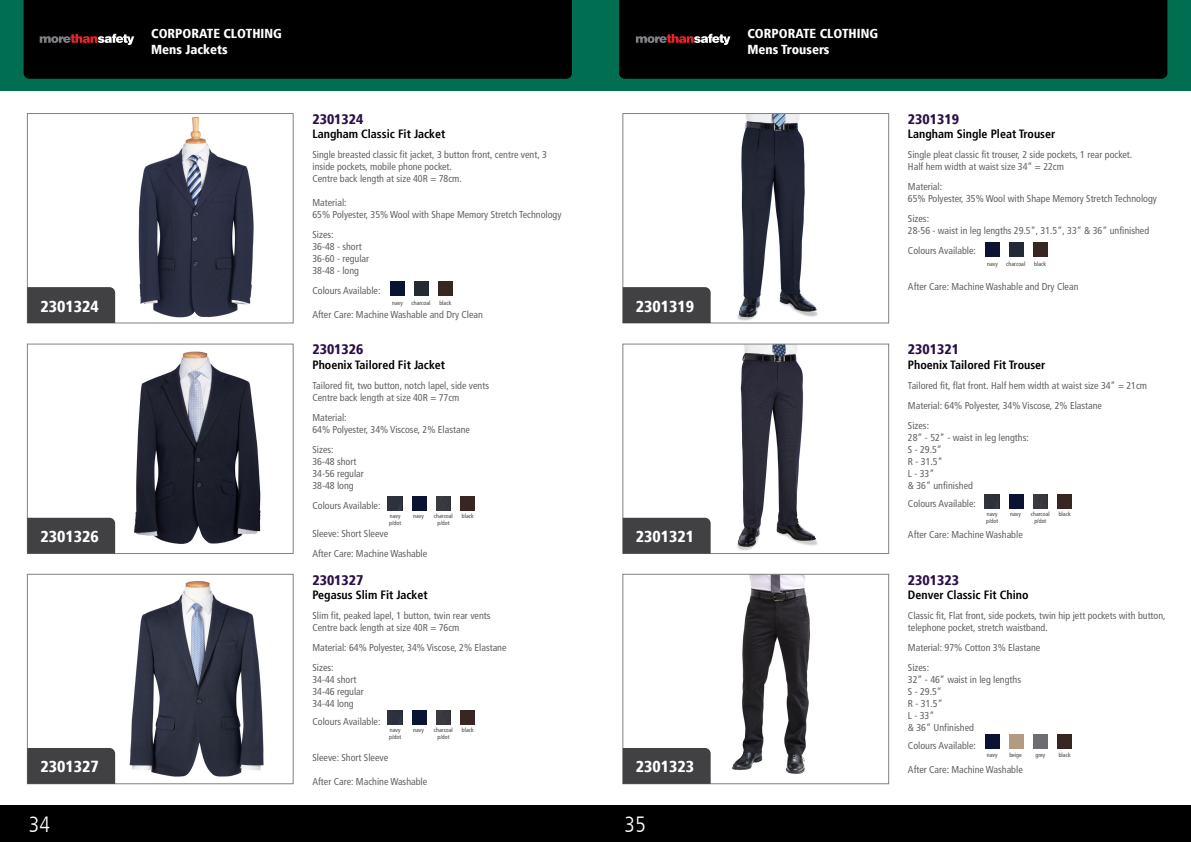
<style>
.page{position:relative;width:1191px;height:842px;background:#fff}
.page>*{position:absolute;margin:0;border:0;box-sizing:border-box;transform-origin:0 0}
.t1{font:300 condensed 22px "Frutiger LT";color:#fff}
.t2{font:900 condensed 16px "Frutiger";color:#fff}
.t3{font:900 condensed 14px "Frutiger";color:#2b1047}
.t4{font:900 condensed 13px/15.6px "Frutiger";color:#fff}
.t5{font:700 condensed 12px "Frutiger";color:#000}
.t6{font:condensed 10px/12px "Frutiger LT";color:#636466}
.t7{font:condensed 6px/7px "Frutiger LT";color:#414042}
</style>
<div class="page">
<div style="left:0;top:0;width:1191px;height:91px;background:#006f51"></div>
<div style="left:24px;top:0;width:548px;height:79px;background:#000"></div>
<div style="left:619px;top:0;width:548px;height:79px;background:#000"></div>
<div style="left:0;top:805px;width:1191px;height:37px;background:#000"></div>
<svg style="left:40px;top:34px;width:94px;height:11px"></svg>
<svg style="left:636px;top:34px;width:94px;height:11px"></svg>
<div style="left:439px;top:282px;width:14px;height:14px;background:#372622"></div>
<div style="left:414px;top:282px;width:14px;height:14px;background:#232a34"></div>
<img style="left:138px;top:117px;width:116px;height:201px">
<div style="left:27px;top:113px;width:266px;height:210px;border:1px solid #808285"></div>
<img style="left:134px;top:351px;width:127px;height:193px">
<div style="left:27px;top:344px;width:266px;height:210px;border:1px solid #808285"></div>
<div style="left:27px;top:287px;width:88px;height:36px;background:#414042"></div>
<div style="left:27px;top:518px;width:88px;height:36px;background:#414042"></div>
<div style="left:390px;top:282px;width:14px;height:14px;background:#0b1332"></div>
<img style="left:129px;top:580px;width:135px;height:197px">
<div style="left:27px;top:574px;width:266px;height:210px;border:1px solid #808285"></div>
<div style="left:27px;top:748px;width:88px;height:36px;background:#414042"></div>
<img style="left:436px;top:710px;width:14px;height:14px">
<div style="left:412px;top:710px;width:14px;height:14px;background:#0b1332"></div>
<img style="left:388px;top:710px;width:14px;height:14px">
<div style="left:460px;top:710px;width:15px;height:14px;background:#372622"></div>
<img style="left:436px;top:496px;width:14px;height:14px">
<div style="left:412px;top:496px;width:14px;height:14px;background:#0b1332"></div>
<img style="left:388px;top:496px;width:14px;height:14px">
<div style="left:460px;top:496px;width:15px;height:14px;background:#372622"></div>
<img style="left:710px;top:576px;width:101px;height:206px">
<div style="left:623px;top:574px;width:265px;height:210px;border:1px solid #808285"></div>
<div style="left:1033px;top:243px;width:14px;height:14px;background:#372622"></div>
<div style="left:1009px;top:243px;width:14px;height:14px;background:#232a34"></div>
<img style="left:710px;top:115px;width:108px;height:206px">
<div style="left:623px;top:113px;width:265px;height:210px;border:1px solid #808285"></div>
<img style="left:702px;top:346px;width:116px;height:206px">
<div style="left:623px;top:344px;width:265px;height:210px;border:1px solid #808285"></div>
<div style="left:623px;top:287px;width:87px;height:36px;background:#414042"></div>
<div style="left:623px;top:518px;width:87px;height:36px;background:#414042"></div>
<div style="left:985px;top:243px;width:14px;height:14px;background:#0b1332"></div>
<div style="left:623px;top:748px;width:87px;height:36px;background:#414042"></div>
<img style="left:1033px;top:494px;width:14px;height:14px">
<div style="left:1009px;top:494px;width:14px;height:14px;background:#0b1332"></div>
<img style="left:985px;top:494px;width:14px;height:14px">
<div style="left:1057px;top:494px;width:14px;height:14px;background:#372622"></div>
<div style="left:1033px;top:735px;width:14px;height:14px;background:#6d6e71"></div>
<div style="left:1009px;top:735px;width:14px;height:14px;background:#b49a81"></div>
<div style="left:985px;top:735px;width:14px;height:14px;background:#0b1332"></div>
<div style="left:1057px;top:735px;width:14px;height:14px;background:#372622"></div>
<h3 class="t4" style="left:151px;top:26px;width:132px">CORPORATE CLOTHING<br>Mens Jackets</h3>
<h3 class="t4" style="left:747px;top:26px;width:132px">CORPORATE CLOTHING<br>Mens Trousers</h3>
<h2 class="t2" style="left:40px;top:296px;width:60px">2301324</h2>
<h3 class="t3" style="left:312px;top:111px;width:52px">2301324</h3>
<p class="t5" style="left:312px;top:127px;width:134px">Langham Classic Fit Jacket</p>
<p class="t6" style="left:312px;top:149px;width:236px">Single breasted classic fit jacket, 3 button front, centre vent, 3 inside pockets, mobile phone pocket.<br>Centre back length at size 40R = 78cm.</p>
<p class="t6" style="left:312px;top:197px;width:250px">Material:<br>65% Polyester, 35% Wool with Shape Memory Stretch Technology</p>
<p class="t6" style="left:312px;top:229px;width:58px">Sizes:<br>36-48 - short<br>36-60 - regular<br>38-48 - long</p>
<p class="t6" style="left:312px;top:285px;width:69px">Colours Available:</p>
<p class="t6" style="left:312px;top:309px;width:172px">After Care: Machine Washable and Dry Clean</p>
<p class="t7" style="left:411px;top:299px;width:21px">charcoal</p>
<p class="t7" style="left:439px;top:299px;width:13px">black</p>
<p class="t7" style="left:392px;top:299px;width:12px">navy</p>
<h2 class="t2" style="left:636px;top:296px;width:60px">2301319</h2>
<h3 class="t3" style="left:908px;top:111px;width:52px">2301319</h3>
<p class="t5" style="left:908px;top:127px;width:149px">Langham Single Pleat Trouser</p>
<p class="t6" style="left:908px;top:149px;width:226px">Single pleat classic fit trouser, 2 side pockets, 1 rear pocket.<br>Half hem width at waist size 34” = 22cm</p>
<p class="t6" style="left:908px;top:181px;width:250px">Material:<br>65% Polyester, 35% Wool with Shape Memory Stretch Technology</p>
<p class="t6" style="left:908px;top:213px;width:243px">Sizes:<br>28-56 - waist in leg lengths 29.5”, 31.5”, 33” &amp; 36” unfinished</p>
<p class="t6" style="left:908px;top:245px;width:69px">Colours Available:</p>
<p class="t6" style="left:908px;top:281px;width:172px">After Care: Machine Washable and Dry Clean</p>
<p class="t7" style="left:1006px;top:260px;width:21px">charcoal</p>
<p class="t7" style="left:1034px;top:260px;width:13px">black</p>
<p class="t7" style="left:987px;top:260px;width:12px">navy</p>
<h2 class="t2" style="left:40px;top:527px;width:60px">2301326</h2>
<h2 class="t2" style="left:40px;top:757px;width:60px">2301327</h2>
<h3 class="t3" style="left:312px;top:341px;width:52px">2301326</h3>
<p class="t5" style="left:312px;top:358px;width:134px">Phoenix Tailored Fit Jacket</p>
<p class="t6" style="left:312px;top:379px;width:178px">Tailored fit, two button, notch lapel, side vents<br>Centre back length at size 40R = 77cm</p>
<p class="t6" style="left:312px;top:411px;width:159px">Material:<br>64% Polyester, 34% Viscose, 2% Elastane</p>
<p class="t6" style="left:312px;top:443px;width:53px">Sizes:<br>36-48 short<br>34-56 regular<br>38-48 long</p>
<p class="t6" style="left:312px;top:499px;width:69px">Colours Available:</p>
<p class="t6" style="left:312px;top:523px;width:116px;line-height:20px">Sleeve: Short Sleeve<br>After Care: Machine Washable</p>
<h3 class="t3" style="left:312px;top:571px;width:52px">2301327</h3>
<p class="t5" style="left:312px;top:588px;width:117px">Pegasus Slim Fit Jacket</p>
<p class="t6" style="left:312px;top:610px;width:179px">Slim fit, peaked lapel, 1 button, twin rear vents<br>Centre back length at size 40R = 76cm</p>
<p class="t6" style="left:312px;top:638px;width:196px;line-height:20px">Material: 64% Polyester, 34% Viscose, 2% Elastane<br>Sizes:</p>
<p class="t6" style="left:312px;top:674px;width:53px">34-44 short<br>34-46 regular<br>34-44 long</p>
<p class="t6" style="left:312px;top:716px;width:69px">Colours Available:</p>
<p class="t6" style="left:312px;top:752px;width:77px">Sleeve: Short Sleeve</p>
<p class="t6" style="left:312px;top:776px;width:116px">After Care: Machine Washable</p>
<p class="t7" style="left:413px;top:513px;width:12px">navy</p>
<p class="t7" style="left:434px;top:513px;width:21px">charcoal</p>
<p class="t7" style="left:462px;top:513px;width:13px">black</p>
<p class="t7" style="left:437px;top:520px;width:13px">p/dot</p>
<p class="t7" style="left:389px;top:513px;width:13px">navy p/dot</p>
<p class="t7" style="left:413px;top:727px;width:12px">navy</p>
<p class="t7" style="left:434px;top:727px;width:21px">charcoal</p>
<p class="t7" style="left:462px;top:727px;width:13px">black</p>
<p class="t7" style="left:437px;top:734px;width:13px">p/dot</p>
<p class="t7" style="left:389px;top:727px;width:13px">navy p/dot</p>
<h2 class="t2" style="left:636px;top:527px;width:60px">2301321</h2>
<h3 class="t3" style="left:908px;top:341px;width:52px">2301321</h3>
<p class="t5" style="left:908px;top:358px;width:139px">Phoenix Tailored Fit Trouser</p>
<p class="t6" style="left:908px;top:375px;width:241px;line-height:20px">Tailored fit, flat front. Half hem width at waist size 34” = 21cm<br>Material: 64% Polyester, 34% Viscose, 2% Elastane<br>Sizes:</p>
<p class="t6" style="left:908px;top:431px;width:122px">28” - 52” - waist in leg lengths:<br>S - 29.5”<br>R - 31.5”<br>L - 33”<br>&amp; 36” unfinished</p>
<p class="t6" style="left:908px;top:497px;width:69px">Colours Available:</p>
<p class="t6" style="left:908px;top:528px;width:116px">After Care: Machine Washable</p>
<h3 class="t3" style="left:908px;top:571px;width:52px">2301323</h3>
<p class="t5" style="left:908px;top:588px;width:122px">Denver Classic Fit Chino</p>
<p class="t6" style="left:908px;top:610px;width:259px">Classic fit, Flat front, side pockets, twin hip jett pockets with button, telephone pocket, stretch waistband.</p>
<p class="t6" style="left:908px;top:638px;width:134px;line-height:20px">Material: 97% Cotton 3% Elastane<br>Sizes:</p>
<p class="t6" style="left:908px;top:674px;width:115px">32” - 46” waist in leg lengths<br>S - 29.5”<br>R - 31.5”<br>L - 33”<br>&amp; 36” Unfinished</p>
<p class="t6" style="left:908px;top:740px;width:69px">Colours Available:</p>
<p class="t7" style="left:1010px;top:511px;width:12px">navy</p>
<p class="t7" style="left:1030px;top:511px;width:21px">charcoal</p>
<p class="t7" style="left:1058px;top:511px;width:13px">black</p>
<p class="t7" style="left:1034px;top:518px;width:13px">p/dot</p>
<p class="t7" style="left:986px;top:511px;width:13px">navy p/dot</p>
<p class="t7" style="left:987px;top:751px;width:12px">navy</p>
<p class="t7" style="left:1009px;top:751px;width:14px">beige</p>
<p class="t7" style="left:1035px;top:751px;width:11px">grey</p>
<p class="t7" style="left:1058px;top:751px;width:13px">black</p>
<h2 class="t2" style="left:636px;top:757px;width:60px">2301323</h2>
<p class="t6" style="left:908px;top:764px;width:116px">After Care: Machine Washable</p>
<h1 class="t1" style="left:29px;top:811px;width:23px">34</h1>
<h1 class="t1" style="left:624px;top:811px;width:23px">35</h1>
</div>
